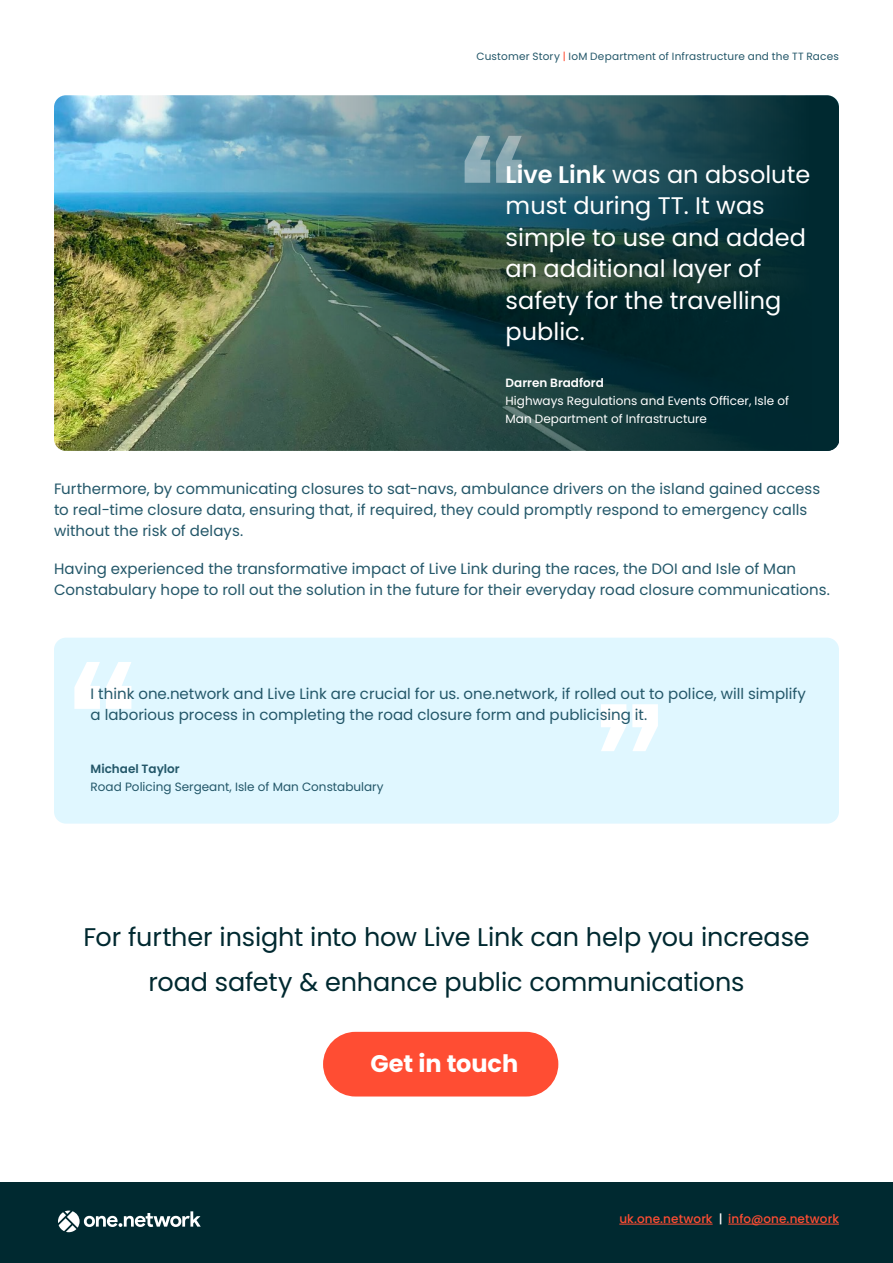
<style>
.page{position:relative;width:893px;height:1263px;background:#fff}
.page>*{position:absolute;margin:0;border:0;box-sizing:border-box;transform-origin:0 0}
.t1{font:25.5px/45px "Poppins";letter-spacing:-.005em;color:#002930;text-align:center}
.t2{font:24px/31.5px "Poppins";color:#fff}
.t3{font:700 24px "Poppins";letter-spacing:-.005em;color:#fff}
.t4{font:15px/21px "Poppins";color:#235769}
.t5{font:12px/18px "Poppins";color:#fff}
.t6{font:12px "Poppins";color:#235769}
.t7{font:500 12px "Poppins";letter-spacing:.01em;color:#ff4d33}
.t8{font:600 12px "Poppins";color:#fff}
.t9{font:600 12px "Poppins";color:#235769}
.t10{font:10.5px "Poppins";letter-spacing:.02em;color:#235769}
.s1{color:#ff4d33}
.s2{font-weight:600}
.s3{color:#fff}
</style>
<div class="page">
<div style="left:0;top:1183px;width:893px;height:80px;background:#002930"></div>
<hr style="left:619px;top:1224px;width:94px;height:1px;background:#ff4d33">
<hr style="left:728px;top:1224px;width:111px;height:1px;background:#ff4d33">
<svg style="left:58px;top:1210px;width:143px;height:22px"></svg>
<div style="left:54px;top:638px;width:785px;height:186px;background:#e0f7ff;border-radius:12px"></div>
<svg style="left:74px;top:662px;width:57px;height:47px"></svg>
<svg style="left:601px;top:704px;width:57px;height:47px"></svg>
<div style="left:323px;top:1032px;width:235px;height:64px;background:#ff4d33;border-radius:32px"></div>
<img style="left:54px;top:95px;width:785px;height:356px;border-radius:12px">
<svg style="left:465px;top:136px;width:57px;height:47px;background:#7b9ea8"></svg>
<p class="t10" style="left:477px;top:50px;width:364px">Customer Story <span class="s1">|</span> IoM Department of Infrastructure and the TT Races</p>
<h2 class="t2" style="left:506px;top:159px;width:306px"><span class="s2">Live Link</span> was an absolute must during TT. It was simple to use and added an additional layer of safety for the travelling public.</h2>
<p class="t8" style="left:506px;top:375px;width:100px">Darren Bradford</p>
<p class="t5" style="left:506px;top:391px;width:285px">Highways Regulations and Events Officer, Isle of<br>Man Department of Infrastructure</p>
<p class="t4" style="left:54px;top:478px;width:768px">Furthermore, by communicating closures to sat-navs, ambulance drivers on the island gained access to real-time closure data, ensuring that, if required, they could promptly respond to emergency calls without the risk of delays.</p>
<p class="t4" style="left:54px;top:558px;width:778px">Having experienced the transformative impact of Live Link during the races, the DOI and Isle of Man<br>Constabulary hope to roll out the solution in the future for their everyday road closure communications.</p>
<p class="t4" style="left:91px;top:684px;width:717px">I think one.network and Live Link are crucial for us. one.network, if rolled out to police, will simplify a laborious process in completing the road closure form and publicising it.</p>
<p class="t9" style="left:91px;top:762px;width:91px">Michael Taylor</p>
<p class="t6" style="left:91px;top:780px;width:294px">Road Policing Sergeant, Isle of Man Constabulary</p>
<h1 class="t1" style="left:83px;top:915px;width:728px">For further insight into how Live Link can help you increase road safety &amp; enhance public communications</h1>
<h2 class="t3" style="left:370px;top:1050px;width:149px">Get in touch</h2>
<p class="t7" style="left:619px;top:1212px;width:221px">uk.one.network <span class="s3">|</span> info@one.network</p>
</div>
